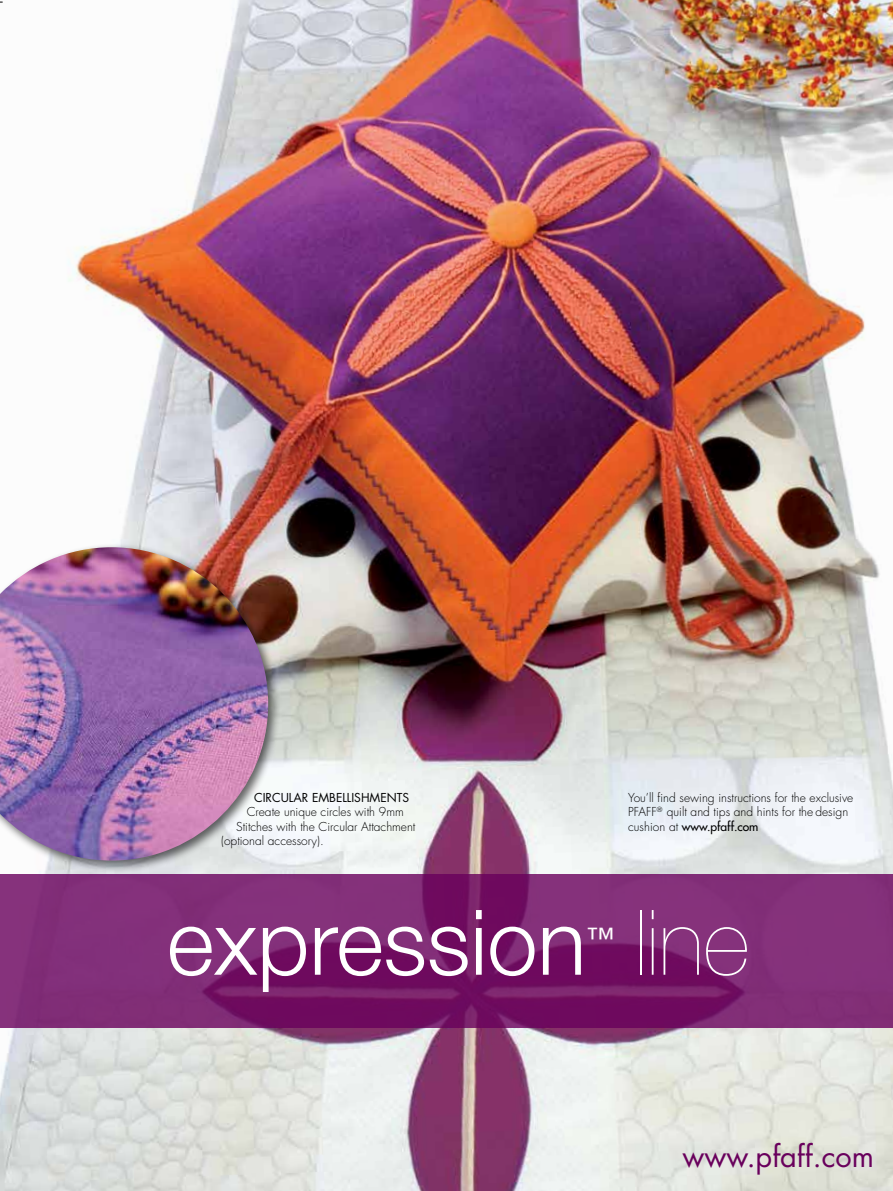
<style>
.page{position:relative;width:893px;height:1191px;background:#fff}
.page>*{position:absolute;margin:0;border:0;box-sizing:border-box;transform-origin:0 0}
.t1{font:300 90.6px "Helvetica Neue LT Pro";color:#fff}
.t2{font:200 90.6px "Helvetica Neue LT Pro";color:#fff}
.t3{font:28.95px "Futura Std";color:#69005c}
.t4{font:28.5px "Helvetica Neue LT Pro";color:#fff}
.t5{font:300 12px/14.4px "Futura Std";color:#000}
.t6{font:12px "Futura Std";color:#000}
.s1{font-weight:500}
</style>
<div class="page">
<img style="left:0;top:0;width:893px;height:1191px">
<svg style="left:0;top:874px;width:893px;height:153px;background:#7c2471"></svg>
<div style="left:0;top:543px;width:281px;height:330px;background:#000;opacity:.6"></div>
<img style="left:0;top:547px;width:268px;height:313px">
<p class="t6" style="left:254px;top:790px;width:156px">CIRCULAR EMBELLISHMENTS</p>
<p class="t5" style="left:247px;top:805px;width:159px">Create unique circles with 9mm</p>
<p class="t5" style="left:236px;top:819px;width:181px">Stitches with the Circular Attachment</p>
<p class="t5" style="left:221px;top:834px;width:104px">(optional accessory).</p>
<p class="t5" style="left:628px;top:790px;width:227px">You’ll find sewing instructions for the exclusive<br>PFAFF<sup>®</sup> quilt and tips and hints for the design cushion at <span class="s1">www.pfaff.com</span></p>
<h1 class="t1" style="left:167px;top:887px;width:421px">expression</h1>
<h3 class="t4" style="left:586px;top:920px;width:30px">™</h3>
<h1 class="t2" style="left:635px;top:889px;width:116px">line</h1>
<h2 class="t3" style="left:682px;top:1137px;width:193px">www.pfaff.com</h2>
</div>
